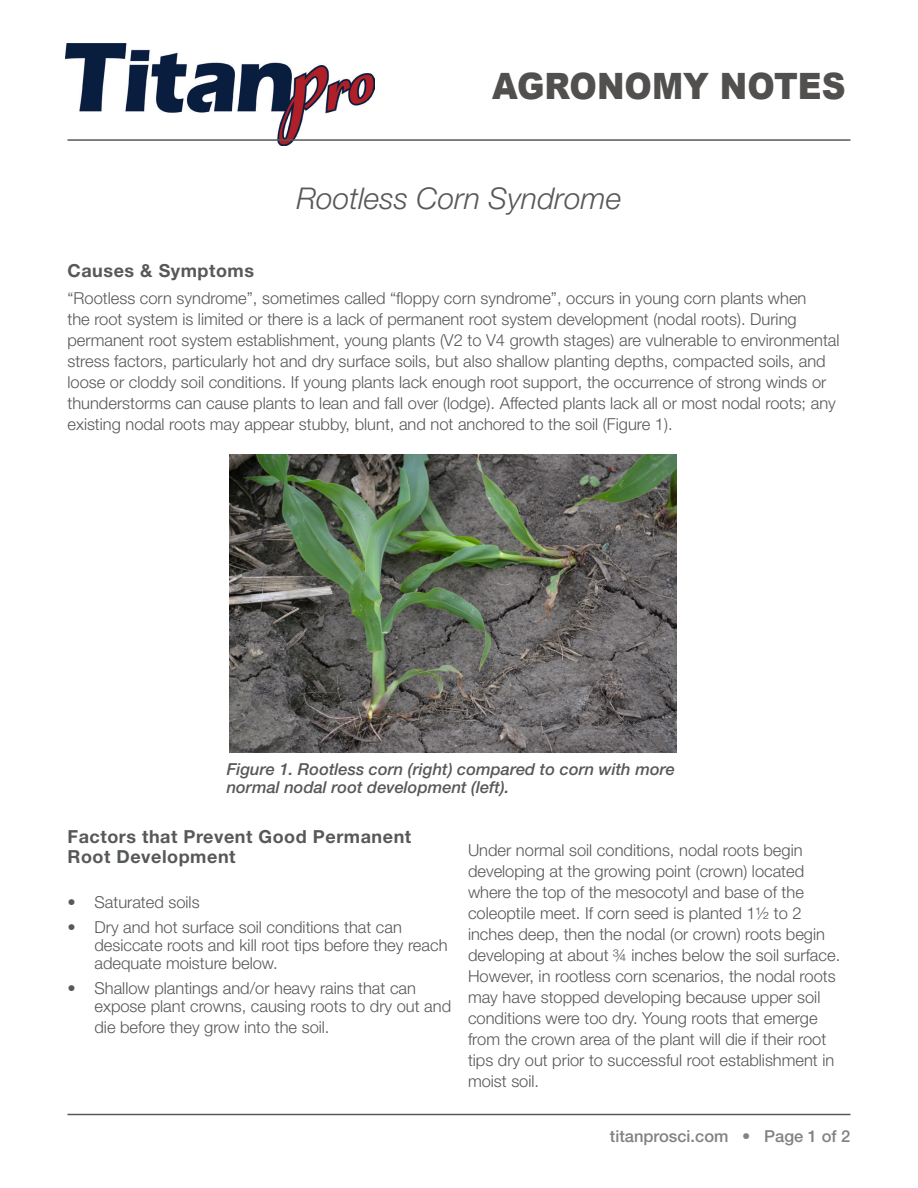
<style>
.page{position:relative;width:918px;height:1188px;background:#fff}
.page>*{position:absolute;margin:0;border:0;box-sizing:border-box;transform-origin:0 0}
.t1{font:900 36.3px "Arial";color:#524f4f;scale:.91 1}
.Universal_Title{font:italic 300 30px "Helvetica Neue LT Pro";color:#57585a}
.Universal_Subhead{font:700 18px/19.8px "Helvetica Neue";letter-spacing:.03em;color:#57585a}
.Universal_Text{font:300 16.5px/21px "Helvetica Neue";color:#57585a}
.Universal_Caption{font:italic 500 16.5px/18px "Helvetica Neue LT Pro";color:#57585a}
.t2{font:500 16.5px "Helvetica Neue";color:#808285}
</style>
<div class="page">
<hr style="left:68px;top:1114px;width:782px;height:1px;background:#57585a">
<img style="left:66px;top:44px;width:309px;height:102px">
<hr style="left:68px;top:139px;width:782px;height:2px;background:#57585a">
<img style="left:229px;top:455px;width:447px;height:297px">
<h1 class="t1" style="left:492px;top:60px;width:390px">AGRONOMY NOTES</h1>
<p class="Universal_Subhead" style="left:68px;top:260px;width:188px">Causes &amp; Symptoms</p>
<p class="Universal_Title" style="left:297px;top:180px;width:326px">Rootless Corn Syndrome</p>
<p class="Universal_Text" style="left:68px;top:287px;width:774px">“Rootless corn syndrome”, sometimes called “floppy corn syndrome”, occurs in young corn plants when<br>the root system is limited or there is a lack of permanent root system development (nodal roots). During permanent root system establishment, young plants (V2 to V4 growth stages) are vulnerable to environmental stress factors, particularly hot and dry surface soils, but also shallow planting depths, compacted soils, and loose or cloddy soil conditions. If young plants lack enough root support, the occurrence of strong winds or thunderstorms can cause plants to lean and fall over (lodge). Affected plants lack all or most nodal roots; any existing nodal roots may appear stubby, blunt, and not anchored to the soil (Figure 1).</p>
<p class="Universal_Caption" style="left:227px;top:759px;width:450px">Figure 1. Rootless corn (right) compared to corn with more normal nodal root development (left).</p>
<p class="Universal_Subhead" style="left:68px;top:826px;width:345px">Factors that Prevent Good Permanent<br>Root Development</p>
<p class="Universal_Text" style="left:68px;top:891px;width:134px">• Saturated soils</p>
<p class="Universal_Text" style="left:94px;top:918px;width:355px;line-height:18px;text-indent:-27px">• Dry and hot surface soil conditions that can desiccate roots and kill root tips before they reach adequate moisture below.</p>
<p class="Universal_Text" style="left:94px;top:978px;width:358px;line-height:18px;text-indent:-27px">• Shallow plantings and/or heavy rains that can expose plant crowns, causing roots to dry out and</p>
<p class="Universal_Text" style="left:94px;top:1016px;width:237px">die before they grow into the soil.</p>
<p class="Universal_Text" style="left:468px;top:839px;width:374px">Under normal soil conditions, nodal roots begin developing at the growing point (crown) located where the top of the mesocotyl and base of the coleoptile meet. If corn seed is planted 1½ to 2 inches deep, then the nodal (or crown) roots begin developing at about ¾ inches below the soil surface.<br>However, in rootless corn scenarios, the nodal roots may have stopped developing because upper soil conditions were too dry. Young roots that emerge from the crown area of the plant will die if their root tips dry out prior to successful root establishment in moist soil.</p>
<p class="t2" style="left:610px;top:1126px;width:242px">titanprosci.com • Page 1 of 2</p>
</div>
